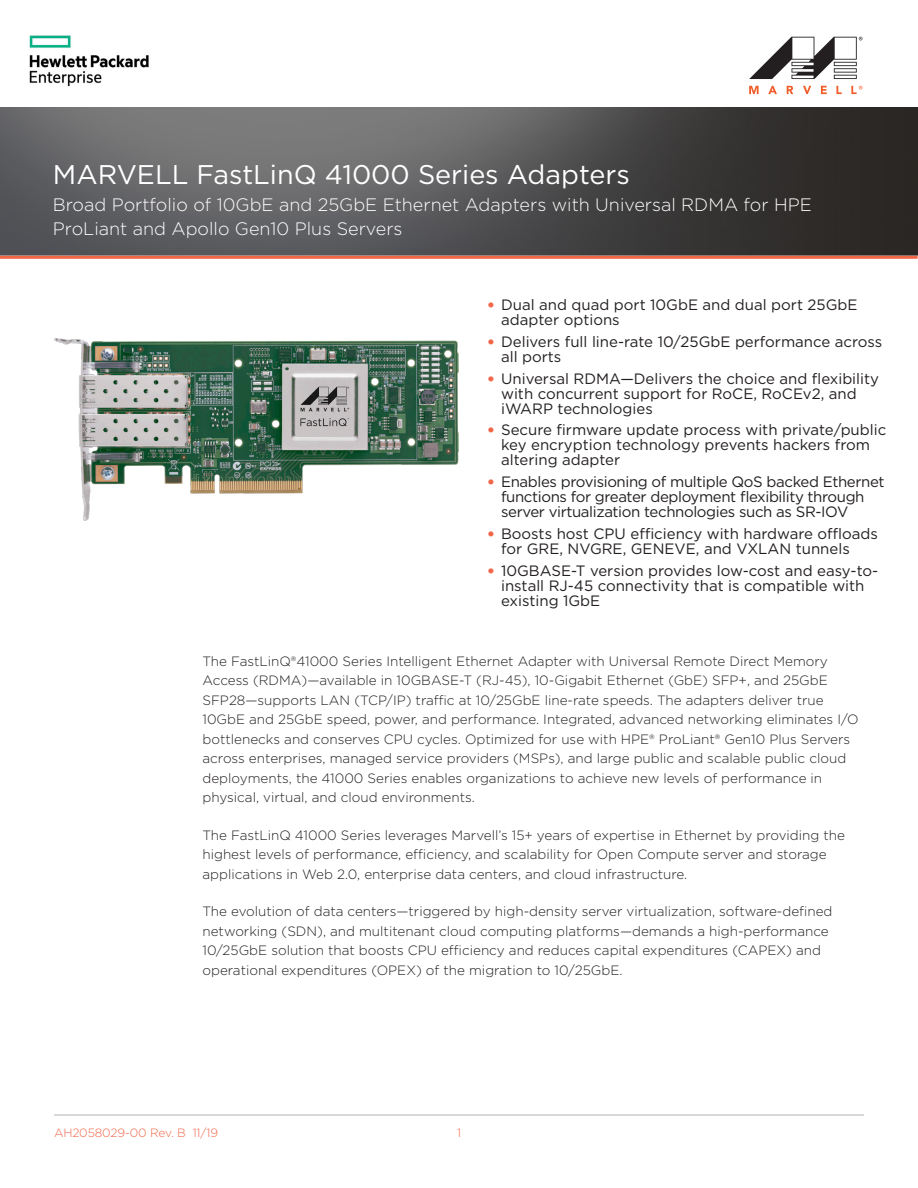
<style>
.page{position:relative;width:918px;height:1188px;background:#fff}
.page>*{position:absolute;margin:0;border:0;box-sizing:border-box;transform-origin:0 0}
.t1{font:27px "Gotham";color:#fff}
.t2{font:300 18px/24px "Gotham";color:#fff}
.t3{font:15px/15px "Gotham";color:#231f20}
.t4{font:15px/15px "Gotham";letter-spacing:-.025em;color:#231f20}
.t5{font:300 13.5px/19.5px "Gotham";color:#231f20}
.t6{font:300 12px "Gotham";letter-spacing:-.01em;color:#f26648}
.s1{font-family:"Helvetica Neue LT Std";font-stretch:condensed;font-size:14.25px;color:#f26648}
</style>
<div class="page">
<svg style="left:749px;top:86px;width:10px;height:8px"></svg>
<svg style="left:768px;top:86px;width:9px;height:8px"></svg>
<svg style="left:787px;top:86px;width:6px;height:8px"></svg>
<svg style="left:803px;top:86px;width:8px;height:8px"></svg>
<svg style="left:821px;top:86px;width:6px;height:8px"></svg>
<svg style="left:836px;top:86px;width:6px;height:8px"></svg>
<svg style="left:851px;top:86px;width:11px;height:8px"></svg>
<svg style="left:749px;top:37px;width:113px;height:42px"></svg>
<img style="left:0;top:107px;width:918px;height:149px">
<hr style="left:0;top:256px;width:918px;height:3px;background:#f26648">
<img style="left:29px;top:35px;width:120px;height:52px">
<hr style="left:54px;top:1115px;width:810px;height:1px;background:#b2b3b7">
<img style="left:54px;top:338px;width:405px;height:183px">
<h1 class="t1" style="left:53px;top:157px;width:578px">MARVELL FastLinQ 41000 Series Adapters</h1>
<h2 class="t2" style="left:53px;top:192px;width:760px">Broad Portfolio of 10GbE and 25GbE Ethernet Adapters with Universal RDMA for HPE<br>ProLiant and Apollo Gen10 Plus Servers</h2>
<p class="t3" style="left:501px;top:297px;width:358px;text-indent:-14px"><span class="s1">•</span> Dual and quad port 10GbE and dual port 25GbE adapter options</p>
<p class="t3" style="left:501px;top:334px;width:383px;text-indent:-14px"><span class="s1">•</span> Delivers full line-rate 10/25GbE performance across all ports</p>
<p class="t3" style="left:501px;top:370px;width:379px;text-indent:-14px"><span class="s1">•</span> Universal RDMA—Delivers the choice and flexibility with concurrent support for RoCE, RoCEv2, and iWARP technologies</p>
<p class="t3" style="left:501px;top:422px;width:387px;text-indent:-14px"><span class="s1">•</span> Secure firmware update process with private/public key encryption technology prevents hackers from altering adapter</p>
<p class="t4" style="left:501px;top:474px;width:385px;text-indent:-14px"><span class="s1">•</span> Enables provisioning of multiple QoS backed Ethernet functions for greater deployment flexibility through server virtualization technologies such as SR-IOV</p>
<p class="t3" style="left:501px;top:526px;width:378px;text-indent:-14px"><span class="s1">•</span> Boosts host CPU efficiency with hardware offloads for GRE, NVGRE, GENEVE, and VXLAN tunnels</p>
<p class="t3" style="left:501px;top:562px;width:379px;text-indent:-14px"><span class="s1">•</span> 10GBASE-T version provides low-cost and easy-to&shy;install RJ-45 connectivity that is compatible with existing 1GbE</p>
<p class="t5" style="left:202px;top:651px;width:658px">The FastLinQ®41000 Series Intelligent Ethernet Adapter with Universal Remote Direct Memory Access (RDMA)—available in 10GBASE-T (RJ-45), 10-Gigabit Ethernet (GbE) SFP+, and 25GbE SFP28—supports LAN (TCP/IP) traffic at 10/25GbE line-rate speeds. The adapters deliver true 10GbE and 25GbE speed, power, and performance. Integrated, advanced networking eliminates I/O bottlenecks and conserves CPU cycles. Optimized for use with HPE® ProLiant® Gen10 Plus Servers across enterprises, managed service providers (MSPs), and large public and scalable public cloud deployments, the 41000 Series enables organizations to achieve new levels of performance in physical, virtual, and cloud environments.</p>
<p class="t5" style="left:202px;top:825px;width:644px">The FastLinQ 41000 Series leverages Marvell’s 15+ years of expertise in Ethernet by providing the highest levels of performance, efficiency, and scalability for Open Compute server and storage applications in Web 2.0, enterprise data centers, and cloud infrastructure.</p>
<p class="t5" style="left:202px;top:901px;width:632px">The evolution of data centers—triggered by high-density server virtualization, software-defined networking (SDN), and multitenant cloud computing platforms—demands a high-performance 10/25GbE solution that boosts CPU efficiency and reduces capital expenditures (CAPEX) and operational expenditures (OPEX) of the migration to 10/25GbE.</p>
<p class="t6" style="left:54px;top:1125px;width:166px">AH2058029-00 Rev. B 11/19</p>
<p class="t6" style="left:457px;top:1125px;width:6px">1</p>
</div>
